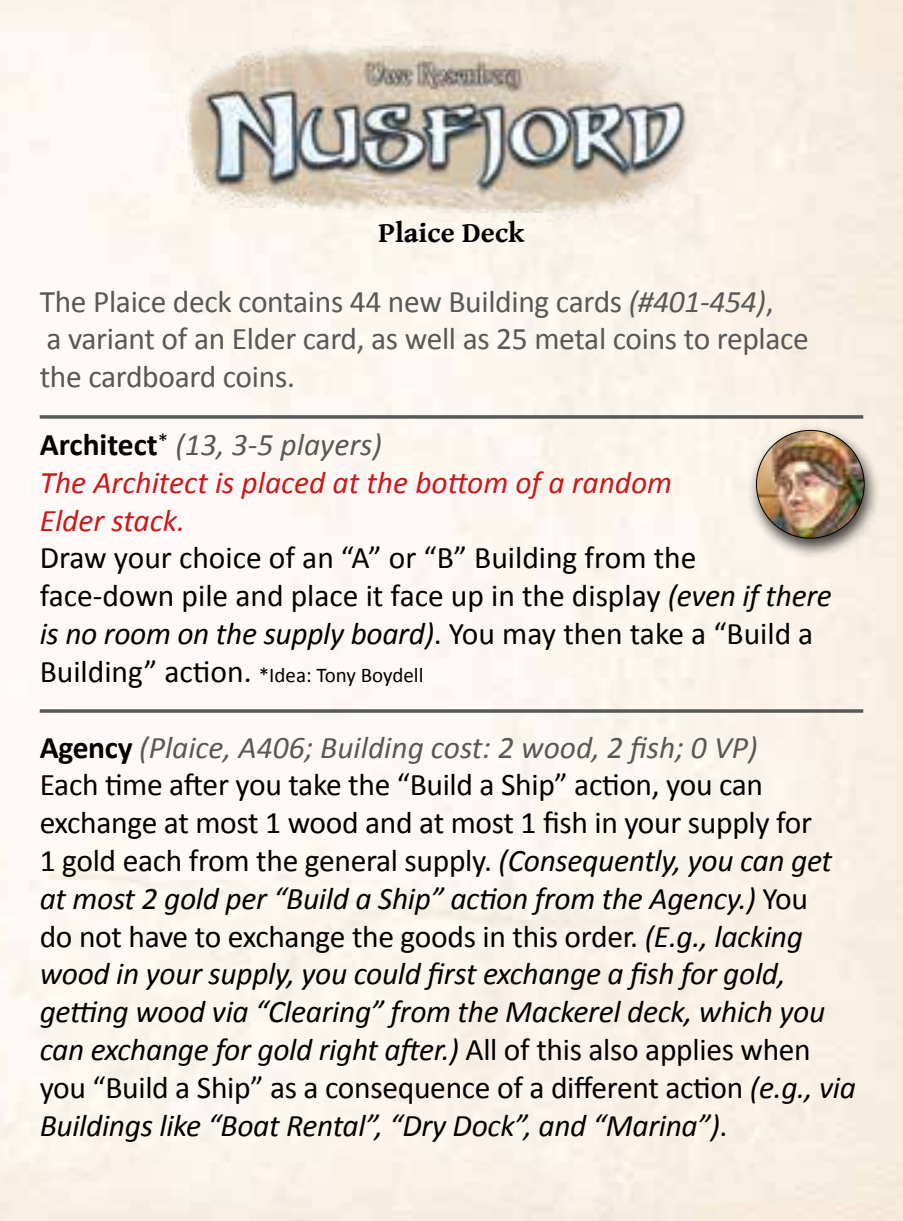
<style>
.page{position:relative;width:903px;height:1221px;background:#fff}
.page>*{position:absolute;margin:0;border:0;box-sizing:border-box;transform-origin:0 0}
.t1{font:italic 31.5px/37.8px "Calibri";letter-spacing:-.01em;color:#000}
.t2{font:31.5px/37.8px "Calibri";color:#000}
.t3{font:31.5px/37.8px "Calibri";letter-spacing:-.01em;color:#575857}
.t4{font:italic 31.5px/37.8px "Calibri";color:#cd171a}
.t5{font:700 28.7px "Gentium Book Basic";color:#000}
.t6{font:21px "Calibri";color:#000}
.s1{font-style:italic}
.s2{font-weight:700;font-style:normal;color:#000}
.s3{color:#575857}
.s4{font-size:31.5px}
.s5{font-weight:700;font-style:normal}
.s6{font-style:normal}
</style>
<div class="page">
<img style="left:171px;top:30px;width:560px;height:192px">
<hr style="left:40px;top:415px;width:823px;height:3px;background:#575857">
<hr style="left:40px;top:709px;width:823px;height:3px;background:#575857">
<div style="left:747px;top:425px;width:134px;height:133px;background:#000;opacity:.75"></div>
<img style="left:756px;top:430px;width:108px;height:108px;border-radius:54px">
<p class="t5" style="left:378px;top:211px;width:148px">Plaice Deck</p>
<p class="t3" style="left:40px;top:282px;width:771px">The Plaice deck contains 44 new Building cards <span class="s1">(#401-454)</span>,<br>a variant of an Elder card, as well as 25 metal coins to replace the cardboard coins.</p>
<p class="t4" style="left:40px;top:424px;width:634px"><span class="s2">Architect</span><sup>*</sup> <span class="s3">(13, 3-5 players)<br></span>The Architect is placed at the bottom of a random<br>Elder stack.</p>
<p class="t2" style="left:40px;top:539px;width:794px">Draw your choice of an “A” or “B” Building from the face-down pile and place it face up in the display <span class="s1">(even if there is no room on the supply board)</span>. You may then take a “Build a</p>
<p class="t6" style="left:40px;top:661px;width:385px"><span class="s4">Building” action.</span> *Idea: Tony Boydell</p>
<p class="t1" style="left:40px;top:727px;width:818px"><span class="s5">Agency</span> <span class="s3">(Plaice, A406; Building cost: 2 wood, 2 fish; 0 VP)<br></span><span class="s6">Each time after you take the “Build a Ship” action, you can exchange at most 1 wood and at most 1 fish in your supply for<br>1 gold each from the general supply.</span> (Consequently, you can get at most 2 gold per “Build a Ship” action from the Agency.) <span class="s6">You<br>do not have to exchange the goods in this order.</span> (E.g., lacking wood in your supply, you could first exchange a fish for gold, getting wood via “Clearing” from the Mackerel deck, which you can exchange for gold right after.) <span class="s6">All of this also applies when you “Build a Ship” as a consequence of a different action</span> (e.g., via Buildings like “Boat Rental”, “Dry Dock”, and “Marina”)<span class="s6">.</span></p>
</div>
